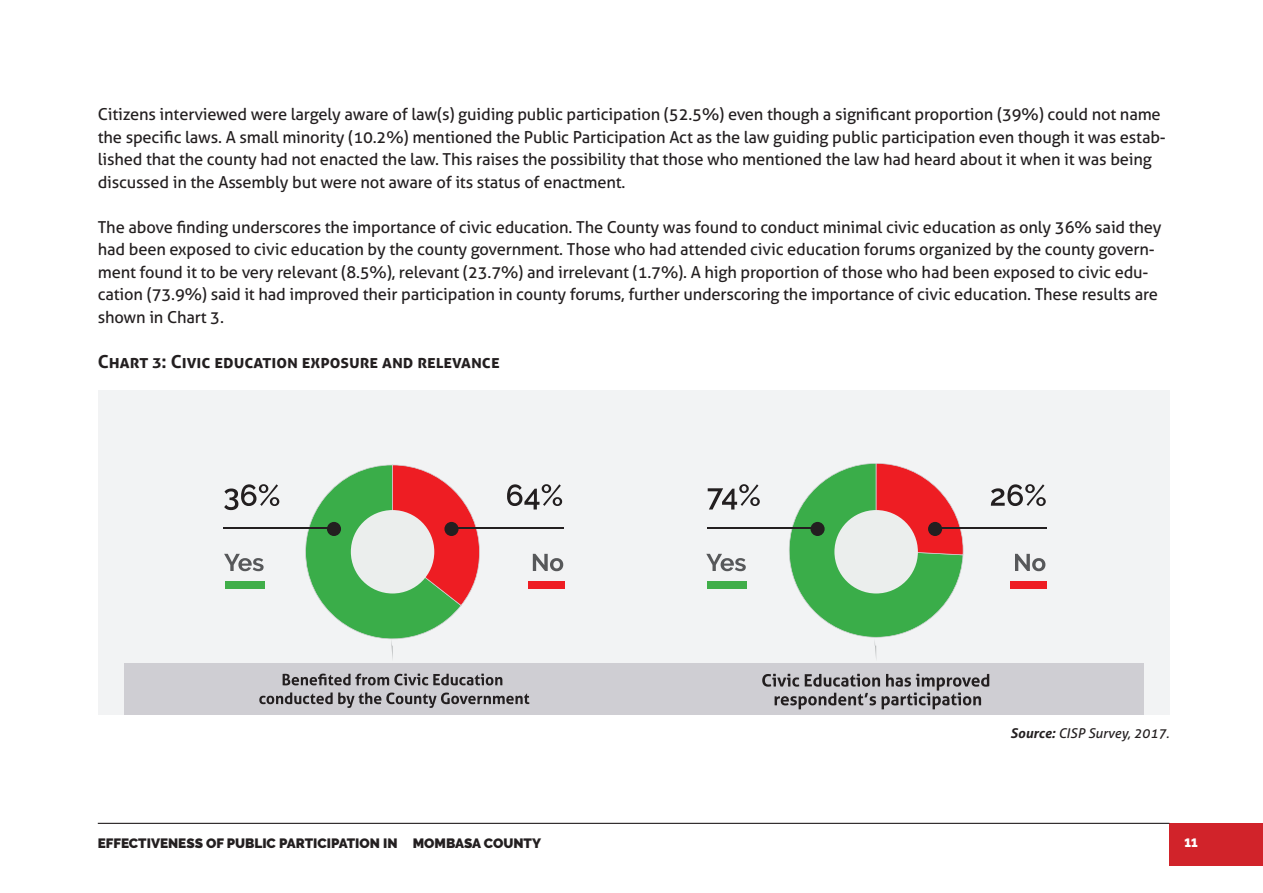
<style>
.page{position:relative;width:1263px;height:893px;background:#fff}
.page>*{position:absolute;margin:0;border:0;box-sizing:border-box;transform-origin:0 0}
.Base-Text{font:700 18px "Aller";color:#231f20}
.Base-Text-2{font:16.5px/22.5px "Aller";letter-spacing:-.01em;color:#231f20}
.t1{font:900 13.5px "Raleway";color:#231f20}
.t2{font:italic 13.5px "Aller";color:#231f20}
.t3{font:900 12px "Raleway";color:#fff}
.s1{font-weight:700}
</style>
<div class="page">
<div style="left:1169px;top:823px;width:94px;height:42px;background:#d1232a"></div>
<hr style="left:98px;top:823px;width:1071px;height:1px;background:#231f20">
<div style="left:98px;top:390px;width:1071px;height:324px;background:#f2f3f4"></div>
<div style="left:124px;top:663px;width:1019px;height:51px;background:#cfced3"></div>
<svg style="left:294px;top:465px;width:186px;height:194px"></svg>
<svg style="left:787px;top:463px;width:176px;height:196px"></svg>
<svg style="left:507px;top:484px;width:55px;height:25px"></svg>
<div style="left:444px;top:522px;width:14px;height:14px;background:#231f20;border-radius:50%"></div>
<hr style="left:458px;top:528px;width:105px;height:1px;background:#231f20">
<div style="left:327px;top:522px;width:14px;height:14px;background:#231f20;border-radius:50%"></div>
<hr style="left:223px;top:528px;width:106px;height:1px;background:#231f20">
<svg style="left:224px;top:484px;width:55px;height:26px"></svg>
<svg style="left:991px;top:484px;width:55px;height:22px"></svg>
<div style="left:928px;top:522px;width:14px;height:14px;background:#231f20;border-radius:50%"></div>
<hr style="left:941px;top:528px;width:106px;height:1px;background:#231f20">
<div style="left:810px;top:522px;width:15px;height:14px;background:#231f20;border-radius:50%"></div>
<hr style="left:707px;top:528px;width:105px;height:1px;background:#231f20">
<svg style="left:708px;top:484px;width:52px;height:25px"></svg>
<svg style="left:283px;top:674px;width:219px;height:11px"></svg>
<svg style="left:259px;top:692px;width:270px;height:16px"></svg>
<svg style="left:762px;top:674px;width:227px;height:35px"></svg>
<svg style="left:706px;top:554px;width:40px;height:17px"></svg>
<div style="left:707px;top:582px;width:40px;height:7px;background:#40ae49"></div>
<svg style="left:1015px;top:554px;width:30px;height:17px"></svg>
<div style="left:1010px;top:582px;width:37px;height:7px;background:#ee1d23"></div>
<svg style="left:224px;top:554px;width:40px;height:17px"></svg>
<div style="left:225px;top:582px;width:40px;height:7px;background:#40ae49"></div>
<svg style="left:533px;top:554px;width:30px;height:17px"></svg>
<div style="left:528px;top:582px;width:37px;height:7px;background:#ee1d23"></div>
<p class="Base-Text-2" style="left:98px;top:103px;width:1069px">Citizens interviewed were largely aware of law(s) guiding public participation (52.5%) even though a significant proportion (39%) could not name the specific laws. A small minority (10.2%) mentioned the Public Participation Act as the law guiding public participation even though it was estab&shy;lished that the county had not enacted the law. This raises the possibility that those who mentioned the law had heard about it when it was being discussed in the Assembly but were not aware of its status of enactment.</p>
<p class="Base-Text-2" style="left:98px;top:216px;width:1065px">The above finding underscores the importance of civic education. The County was found to conduct minimal civic education as only 36% said they had been exposed to civic education by the county government. Those who had attended civic education forums organized by the county govern&shy;ment found it to be very relevant (8.5%), relevant (23.7%) and irrelevant (1.7%). A high proportion of those who had been exposed to civic edu&shy;cation (73.9%) said it had improved their participation in county forums, further underscoring the importance of civic education. These results are shown in Chart 3.</p>
<p class="Base-Text" style="left:98px;top:350px;width:403px">Chart 3: Civic education exposure and relevance</p>
<p class="t2" style="left:1011px;top:725px;width:160px"><span class="s1">Source:</span> CISP Survey, 2017.</p>
<p class="t1" style="left:98px;top:836px;width:445px">EFFECTIVENESS OF PUBLIC PARTICIPATION IN MOMBASA COUNTY</p>
<p class="t3" style="left:1184px;top:836px;width:15px">11</p>
</div>
